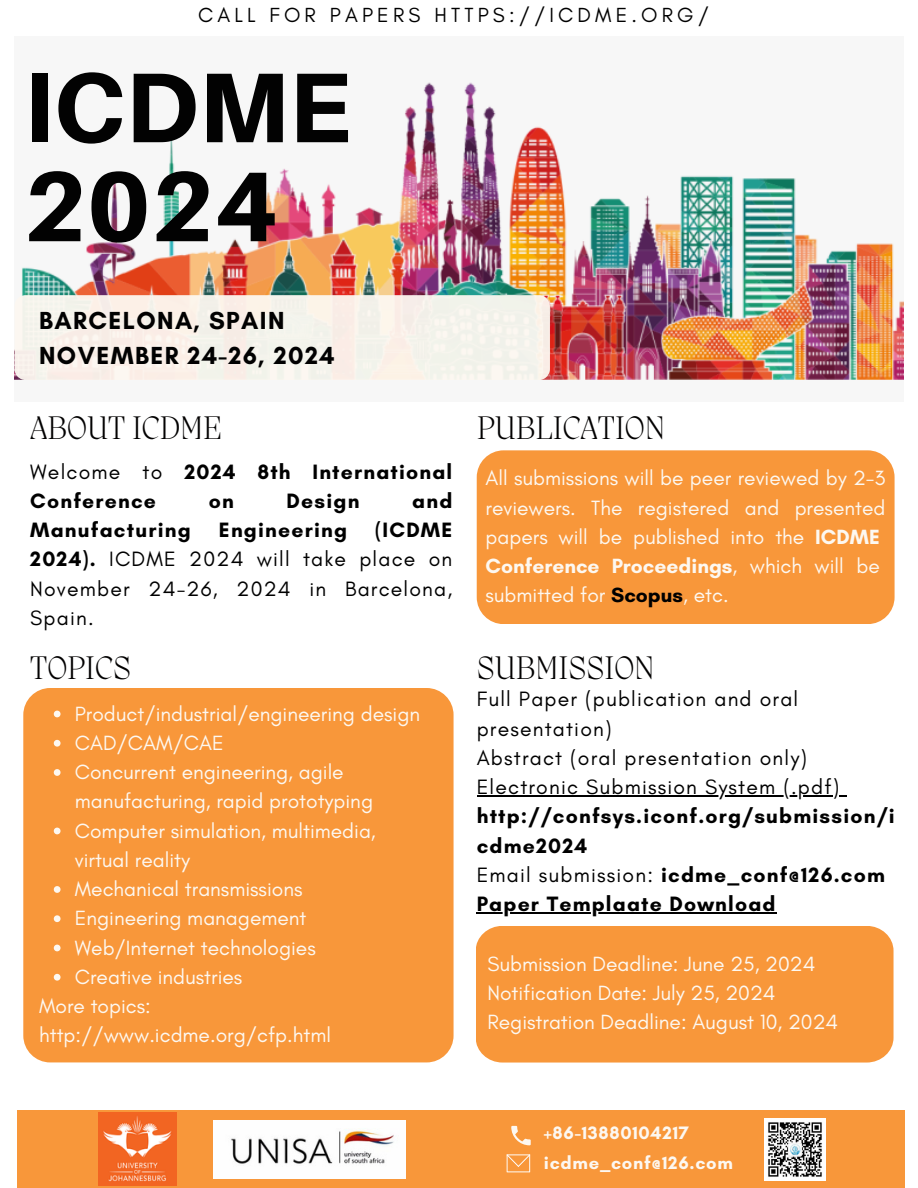
<style>
.page{position:relative;width:918px;height:1188px;background:#fff}
.page>*{position:absolute;margin:0;border:0;box-sizing:border-box;transform-origin:0 0}
.t1{font:800 99.3px/99px "Aileron";color:#020202}
.t2{font:200 33.45px "Migra";color:#020101}
.t3{font:700 25.2px/34.8px "Glacial Indifference";letter-spacing:.055em;color:#010101}
.t4{font:700 21.15px/29.2px "Glacial Indifference";letter-spacing:.055em;color:#000}
.t5{font:21.15px/29.2px "Glacial Indifference";letter-spacing:.055em;color:#000;text-align:justify}
.t6{font:21px/29.2px "Glacial Indifference";color:#fdf8f1}
.t7{font:20.85px "Glacial Indifference";letter-spacing:.2em;color:#000}
.t8{font:700 18.3px "Glacial Indifference";letter-spacing:.04em;color:#fdf8f1}
.s1{font-weight:400}
.s2{font-weight:700}
.s3{font-weight:700;color:#000}
</style>
<div class="page">
<img style="left:15px;top:82px;width:888px;height:298px">
<div style="left:477px;top:450px;width:418px;height:174px;background:#f8973a;border-radius:27px"></div>
<div style="left:15px;top:295px;width:535px;height:85px;background:#f7f2ea;border-radius:11px"></div>
<div style="left:18px;top:1111px;width:887px;height:77px;background:#f8973a"></div>
<svg style="left:511px;top:1126px;width:19px;height:19px"></svg>
<div style="left:23px;top:688px;width:430px;height:374px;background:#f8973a;border-radius:27px"></div>
<div style="left:476px;top:926px;width:417px;height:137px;background:#f8973a;border-radius:26px"></div>
<img style="left:764px;top:1118px;width:62px;height:62px">
<img style="left:99px;top:1113px;width:77px;height:73px">
<img style="left:214px;top:1121px;width:192px;height:57px">
<svg style="left:507px;top:1154px;width:23px;height:18px"></svg>
<svg style="left:54px;top:711px;width:7px;height:6px"></svg>
<svg style="left:54px;top:740px;width:7px;height:7px"></svg>
<svg style="left:54px;top:769px;width:7px;height:7px"></svg>
<svg style="left:54px;top:828px;width:7px;height:6px"></svg>
<svg style="left:54px;top:886px;width:7px;height:7px"></svg>
<svg style="left:54px;top:915px;width:7px;height:7px"></svg>
<svg style="left:54px;top:945px;width:7px;height:6px"></svg>
<svg style="left:54px;top:974px;width:7px;height:7px"></svg>
<hr style="left:477px;top:795px;width:363px;height:1px;background:#000">
<hr style="left:477px;top:912px;width:300px;height:1px;background:#000">
<h5 class="t7" style="left:198px;top:3px;width:513px">CALL FOR PAPERS HTTPS://ICDME.ORG/</h5>
<p class="t1" style="left:23px;top:56px;width:329px">ICDME<br>2024</p>
<p class="t3" style="left:39px;top:303px;width:297px">BARCELONA, SPAIN<br>NOVEMBER 24-26, 2024</p>
<p class="t2" style="left:30px;top:412px;width:194px">ABOUT ICDME</p>
<h2 class="t4" style="left:30px;top:457px;width:424px"><span class="s1">Welcome to</span> 2024 8th International<br>Conference</h2>
<h2 class="t4" style="left:209px;top:486px;width:27px">on</h2>
<h2 class="t4" style="left:287px;top:486px;width:74px">Design</h2>
<h2 class="t4" style="left:412px;top:486px;width:42px">and</h2>
<h2 class="t5" style="left:30px;top:515px;width:424px;text-indent:345px"><span class="s2">(ICDME 2024).</span> ICDME 2024 will take place on November 24-26, 2024 in Barcelona, Spain.</h2>
<h2 class="t4" style="left:30px;top:515px;width:162px">Manufacturing</h2>
<h2 class="t4" style="left:219px;top:515px;width:130px">Engineering</h2>
<h4 class="t2" style="left:30px;top:652px;width:102px">TOPICS</h4>
<p class="t6" style="left:75px;top:699px;width:347px">Product/industrial/engineering design</p>
<p class="t6" style="left:75px;top:728px;width:150px">CAD/CAM/CAE</p>
<p class="t6" style="left:75px;top:757px;width:300px">Concurrent engineering, agile manufacturing, rapid prototyping</p>
<p class="t6" style="left:75px;top:816px;width:303px">Computer simulation, multimedia, virtual reality</p>
<p class="t6" style="left:75px;top:874px;width:229px">Mechanical transmissions</p>
<h5 class="t6" style="left:75px;top:904px;width:233px">Engineering management</h5>
<h2 class="t6" style="left:75px;top:933px;width:243px">Web/Internet technologies</h2>
<h5 class="t6" style="left:75px;top:962px;width:169px">Creative industries</h5>
<h5 class="t6" style="left:39px;top:991px;width:293px">More topics: http://www.icdme.org/cfp.html</h5>
<p class="t2" style="left:477px;top:412px;width:190px">PUBLICATION</p>
<p class="t6" style="left:485px;top:463px;width:401px">All submissions will be peer reviewed by 2-3 reviewers. The registered and presented papers will be published into the <span class="s2">ICDME Conference Proceedings</span>, which will be submitted for <span class="s3">Scopus</span>, etc.</p>
<p class="t2" style="left:477px;top:652px;width:179px">SUBMISSION</p>
<p class="t5" style="left:477px;top:684px;width:332px;text-align:left">Full Paper (publication and oral presentation)<br>Abstract (oral presentation only)</p>
<p class="t4" style="left:477px;top:772px;width:420px"><span class="s1">Electronic Submission System (.pdf) </span>http://confsys.iconf.org/submission/i cdme2024<br><span class="s1">Email submission:</span> icdme_conf@126.com</p>
<p class="t4" style="left:477px;top:889px;width:300px">Paper Templaate Download</p>
<p class="t6" style="left:487px;top:949px;width:352px">Submission Deadline: June 25, 2024<br>Notification Date: July 25, 2024<br>Registration Deadline: August 10, 2024</p>
<h2 class="t8" style="left:544px;top:1121px;width:147px">+86-13880104217</h2>
<h5 class="t8" style="left:544px;top:1152px;width:191px">icdme_conf@126.com</h5>
</div>
